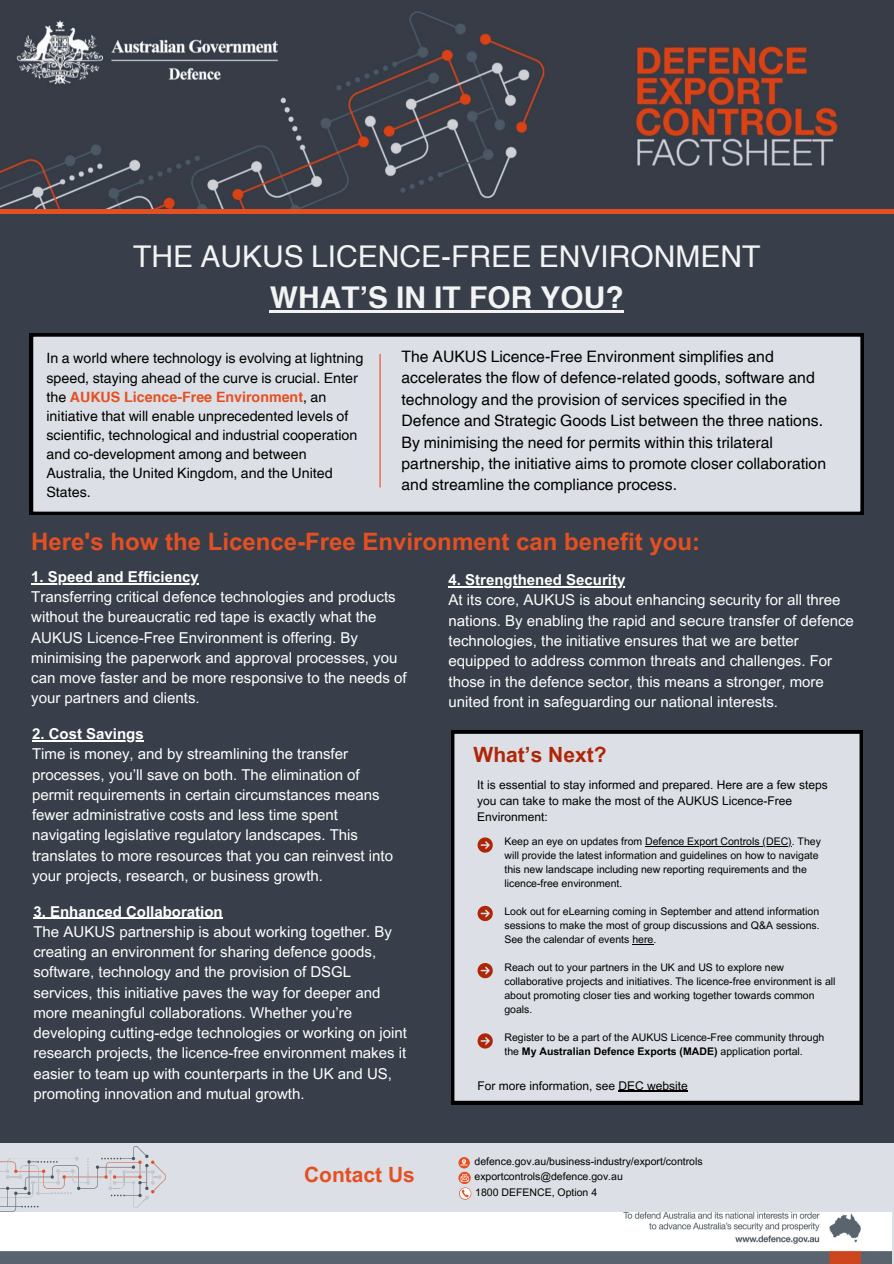
<style>
.page{position:relative;width:894px;height:1264px;background:#fff}
.page>*{position:absolute;margin:0;border:0;box-sizing:border-box;transform-origin:0 0}
.t1{font:30px/41.7px "Helvetica LT Thai";color:#f3f3f3;text-align:center}
.t2{font:700 24px "Arial MT Pro";color:#e55022}
.t3{font:700 21px "Arial MT Pro";color:#ae2608}
.t4{font:700 21px "Arial MT Pro";color:#e55022}
.t5{font:15.75px/21.3px "Helvetica LT Thai";color:#000}
.t6{font:15px/20.2px "Arial MT Pro";color:#fff}
.t7{font:14.25px/19.2px "Helvetica LT Thai";color:#000}
.t8{font:12px/16px "Arial MT Pro";color:#000}
.t9{font:10.5px/14px "Arial MT Pro";color:#000}
.t10{font:700 10.5px "Arial MT Pro";color:#000}
.s1{font-weight:700}
.s2{font-weight:700;color:#e55022}
.s3{font-weight:400}
</style>
<div class="page">
<div style="left:0;top:0;width:893px;height:1263px;background:#383f4a"></div>
<img style="left:0;top:11px;width:893px;height:199px">
<div style="left:451px;top:730px;width:411px;height:374px;background:#dcdfe5"></div>
<svg style="left:477px;top:837px;width:15px;height:15px"></svg>
<svg style="left:477px;top:905px;width:15px;height:16px"></svg>
<svg style="left:477px;top:963px;width:15px;height:15px"></svg>
<svg style="left:477px;top:1033px;width:15px;height:15px"></svg>
<hr style="left:0;top:210px;width:893px;height:4px;background:#e55022">
<div style="left:30px;top:333px;width:833px;height:181px;background:#dcdfe5"></div>
<hr style="left:379px;top:354px;width:1px;height:133px;background:#e55022">
<hr style="left:270px;top:310px;width:353px;height:3px;background:#f3f3f3">
<hr style="left:31px;top:583px;width:168px;height:1px;background:#fff">
<hr style="left:32px;top:740px;width:112px;height:1px;background:#fff">
<hr style="left:33px;top:917px;width:190px;height:1px;background:#fff">
<hr style="left:448px;top:586px;width:177px;height:1px;background:#fff">
<hr style="left:645px;top:846px;width:146px;height:1px;background:#000">
<svg style="left:632px;top:944px;width:21px;height:1px"></svg>
<hr style="left:618px;top:1090px;width:69px;height:1px;background:#000">
<div style="left:0;top:1143px;width:893px;height:120px;background:#dcdfe5"></div>
<svg style="left:458px;top:1157px;width:11px;height:11px"></svg>
<svg style="left:460px;top:1159px;width:7px;height:6px"></svg>
<svg style="left:458px;top:1171px;width:12px;height:12px"></svg>
<svg style="left:460px;top:1174px;width:8px;height:7px"></svg>
<img style="left:0;top:1212px;width:891px;height:51px">
<img style="left:0;top:1146px;width:165px;height:65px">
<svg style="left:458px;top:1187px;width:12px;height:12px"></svg>
<h4 class="t1" style="left:133px;top:235px;width:628px">THE AUKUS LICENCE-FREE ENVIRONMENT<br><span class="s1">WHAT’S IN IT FOR YOU?</span></h4>
<h1 class="t7" style="left:46px;top:349px;width:318px">In a world where technology is evolving at lightning speed, staying ahead of the curve is crucial. Enter the <span class="s2">AUKUS Licence-Free Environment</span>, an initiative that will enable unprecedented levels of scientific, technological and industrial cooperation and co-development among and between Australia, the United Kingdom, and the United States.</h1>
<p class="t5" style="left:401px;top:346px;width:426px">The AUKUS Licence-Free Environment simplifies and accelerates the flow of defence-related goods, software and technology and the provision of services specified in the Defence and Strategic Goods List between the three nations.<br>By minimising the need for permits within this trilateral partnership, the initiative aims to promote closer collaboration and streamline the compliance process.</p>
<h4 class="t2" style="left:31px;top:532px;width:670px">Here's how the Licence-Free Environment can benefit you:</h4>
<h2 class="t6" style="left:31px;top:568px;width:377px"><span class="s1">1. Speed and Efficiency<br></span>Transferring critical defence technologies and products without the bureaucratic red tape is exactly what the AUKUS Licence-Free Environment is offering. By minimising the paperwork and approval processes, you can move faster and be more responsive to the needs of your partners and clients.</h2>
<h4 class="t6" style="left:32px;top:725px;width:362px"><span class="s1">2. Cost Savings<br></span>Time is money, and by streamlining the transfer processes, you’ll save on both. The elimination of permit requirements in certain circumstances means fewer administrative costs and less time spent navigating legislative regulatory landscapes. This translates to more resources that you can reinvest into your projects, research, or business growth.</h4>
<h4 class="t6" style="left:33px;top:903px;width:375px"><span class="s1">3. Enhanced Collaboration<br></span>The AUKUS partnership is about working together. By creating an environment for sharing defence goods, software, technology and the provision of DSGL services, this initiative paves the way for deeper and more meaningful collaborations. Whether you’re developing cutting-edge technologies or working on joint research projects, the licence-free environment makes it easier to team up with counterparts in the UK and US, promoting innovation and mutual growth.</h4>
<h4 class="t6" style="left:448px;top:571px;width:407px"><span class="s1">4. Strengthened Security<br></span>At its core, AUKUS is about enhancing security for all three nations. By enabling the rapid and secure transfer of defence technologies, the initiative ensures that we are better equipped to address common threats and challenges. For those in the defence sector, this means a stronger, more united front in safeguarding our national interests.</h4>
<h3 class="t3" style="left:473px;top:747px;width:134px">What’s Next?</h3>
<h4 class="t8" style="left:477px;top:778px;width:352px">It is essential to stay informed and prepared. Here are a few steps you can take to make the most of the AUKUS Licence-Free<br>Environment:</h4>
<h5 class="t9" style="left:504px;top:835px;width:318px">Keep an eye on updates from Defence Export Controls (DEC). They</h5>
<p class="t9" style="left:504px;top:849px;width:315px">will provide the latest information and guidelines on how to navigate this new landscape including new reporting requirements and the licence-free environment.</p>
<p class="t9" style="left:504px;top:905px;width:316px">Look out for eLearning coming in September and attend information</p>
<p class="t9" style="left:504px;top:919px;width:317px">sessions to make the most of group discussions and Q&amp;A sessions.<br>See the calendar of events here.</p>
<p class="t9" style="left:504px;top:961px;width:281px">Reach out to your partners in the UK and US to explore new</p>
<p class="t9" style="left:504px;top:975px;width:332px">collaborative projects and initiatives. The licence-free environment is all about promoting closer ties and working together towards common goals.</p>
<p class="t9" style="left:504px;top:1031px;width:321px">Register to be a part of the AUKUS Licence-Free community through</p>
<p class="t10" style="left:504px;top:1047px;width:300px"><span class="s3">the</span> My Australian Defence Exports (MADE) <span class="s3">application portal.</span></p>
<p class="t8" style="left:477px;top:1078px;width:212px">For more information, see DEC website</p>
<p class="t4" style="left:304px;top:1166px;width:112px">Contact Us</p>
<h5 class="t9" style="left:474px;top:1155px;width:229px">defence.gov.au/business-industry/export/controls</h5>
<h3 class="t9" style="left:474px;top:1170px;width:150px">exportcontrols@defence.gov.au</h3>
<p class="t9" style="left:475px;top:1186px;width:123px">1800 DEFENCE, Option 4</p>
</div>
